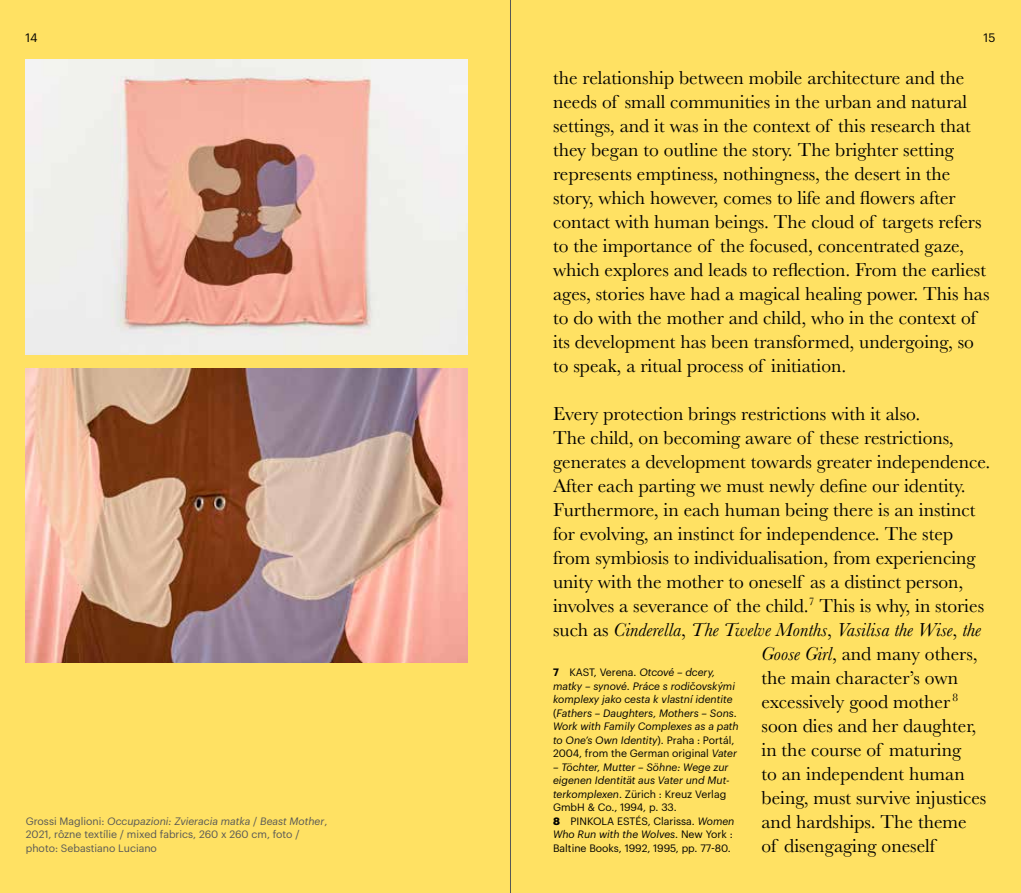
<style>
.page{position:relative;width:1021px;height:893px;background:#fff}
.page>*{position:absolute;margin:0;border:0;box-sizing:border-box;transform-origin:0 0}
.t1{font:19.5px/24px "Baskerville";color:#000}
.t2{font:italic 19.5px "Baskerville";color:#000}
.t3{font:12px "Graphik";color:#000}
.t4{font:italic 10.5px/13.5px "Graphik";color:#000}
.t5{font:10.5px/13.5px "Graphik";color:#000}
.t6{font:10.5px/13.5px "Graphik";color:#575756}
.s1{font-style:italic}
.s2{font-style:normal}
.s3{font-weight:600;font-style:normal}
.s4{font-weight:700}
</style>
<div class="page">
<div style="left:0;top:0;width:510px;height:893px;background:#ffe163"></div>
<div style="left:510px;top:0;width:510px;height:893px;background:#ffe163"></div>
<img style="left:26px;top:60px;width:442px;height:294px">
<img style="left:26px;top:368px;width:442px;height:295px">
<hr style="left:510px;top:0;width:1px;height:893px;background:#575756">
<p class="t3" style="left:26px;top:28px;width:13px">14</p>
<p class="t3" style="left:983px;top:28px;width:13px">15</p>
<p class="t6" style="left:26px;top:813px;width:303px">Grossi Maglioni: <span class="s1">Occupazioni: Zvieracia matka</span> / <span class="s1">Beast Mother</span>,<br>2021, rôzne textílie / mixed fabrics, 260 x 260 cm, foto / photo: Sebastiano Luciano</p>
<p class="t1" style="left:553px;top:66px;width:438px">the relationship between mobile architecture and the needs of small communities in the urban and natural settings, and it was in the context of this research that they began to outline the story. The brighter setting represents emptiness, nothingness, the desert in the story, which however, comes to life and flowers after contact with human beings. The cloud of targets refers to the importance of the focused, concentrated gaze, which explores and leads to reflection. From the earliest ages, stories have had a magical healing power. This has to do with the mother and child, who in the context of its development has been transformed, undergoing, so to speak, a ritual process of initiation.</p>
<p class="t1" style="left:553px;top:402px;width:369px">Every protection brings restrictions with it also.</p>
<p class="t1" style="left:553px;top:426px;width:402px">The child, on becoming aware of these restrictions,</p>
<p class="t1" style="left:553px;top:450px;width:439px">generates a development towards greater independence.</p>
<p class="t1" style="left:553px;top:474px;width:414px">After each parting we must newly define our identity.</p>
<p class="t1" style="left:553px;top:498px;width:424px">Furthermore, in each human being there is an instinct</p>
<p class="t1" style="left:553px;top:522px;width:402px">for evolving, an instinct for independence. The step</p>
<p class="t1" style="left:553px;top:546px;width:424px">from symbiosis to individualisation, from experiencing</p>
<p class="t1" style="left:553px;top:570px;width:412px">unity with the mother to oneself as a distinct person,</p>
<p class="t1" style="left:553px;top:594px;width:432px">involves a severance of the child.<sup>7</sup> This is why, in stories</p>
<p class="t2" style="left:553px;top:616px;width:429px"><span class="s2">such as</span> Cinderella<span class="s2">,</span> The Twelve Months<span class="s2">,</span> Vasilisa the Wise<span class="s2">,</span> the</p>
<p class="t1" style="left:761px;top:642px;width:218px"><span class="s1">Goose Girl</span>, and many others,</p>
<p class="t1" style="left:761px;top:666px;width:198px">the main character’s own</p>
<p class="t1" style="left:761px;top:690px;width:198px">excessively good mother <sup>8</sup></p>
<p class="t1" style="left:761px;top:714px;width:216px">soon dies and her daughter,</p>
<p class="t1" style="left:761px;top:738px;width:201px">in the course of maturing</p>
<p class="t1" style="left:761px;top:762px;width:205px">to an independent human</p>
<p class="t1" style="left:761px;top:786px;width:226px">being, must survive injustices</p>
<p class="t1" style="left:761px;top:810px;width:207px">and hardships. The theme</p>
<p class="t1" style="left:761px;top:834px;width:175px">of disengaging oneself</p>
<p class="t4" style="left:553px;top:665px;width:187px"><span class="s3">7</span> <span class="s2">KAST, Verena.</span> Otcové – dcery, matky – synové. Práce s rodičovskými komplexy jako cesta k vlastní identite <span class="s2">(</span>Fathers – Daughters, Mothers – Sons.<br>Work with Family Complexes as a path to One’s Own Identity<span class="s2">). Praha : Portál, 2004, from the German original</span> Vater</p>
<p class="t5" style="left:553px;top:759px;width:183px"><span class="s1">– Töchter, Mutter – Söhne: Wege zur eigenen Identität aus Vater und Mut&shy;terkomplexen</span>. Zürich : Kreuz Verlag GmbH &amp; Co., 1994<span class="s1">,</span> p. 33.<br><span class="s4">8</span> PINKOLA ESTÉS, Clarissa. <span class="s1">Women Who Run with the Wolves</span>. New York :<br>Baltine Books, 1992, 1995, pp. 77-80.</p>
</div>
